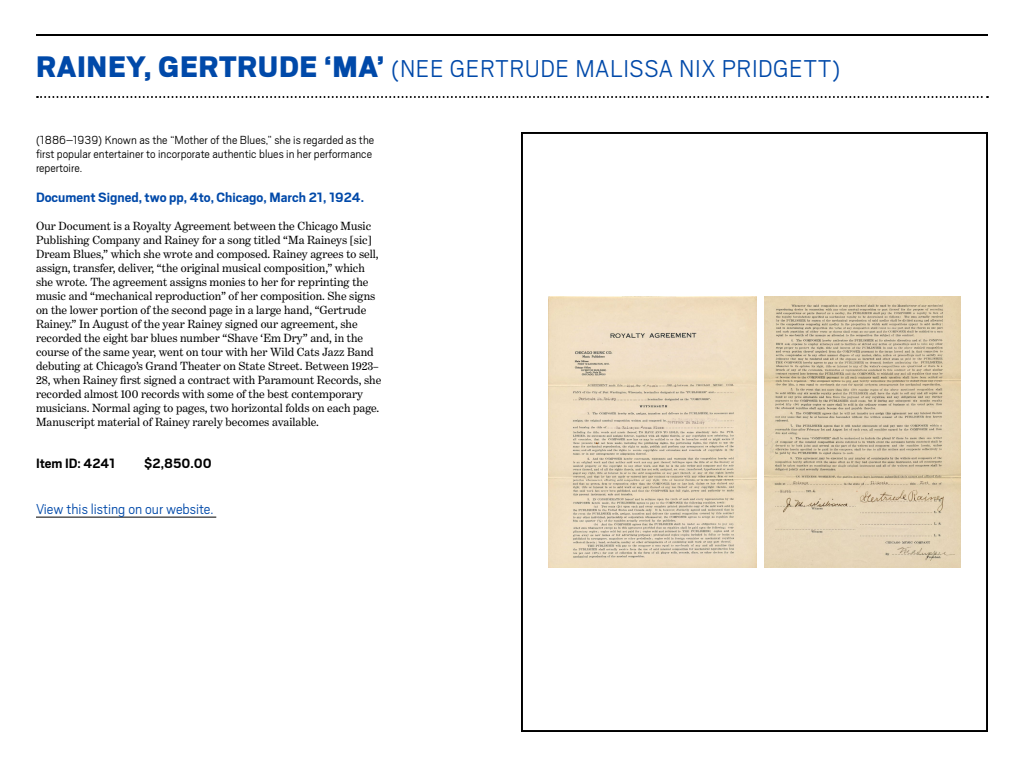
<style>
.page{position:relative;width:1024px;height:768px;background:#fff}
.page>*{position:absolute;margin:0;border:0;box-sizing:border-box;transform-origin:0 0}
.t1{font:300 27px "Scout";letter-spacing:.02em;color:#0049a9}
.t2{font:300 16px "Scout";color:#0049a9}
.t3{font:700 15px "Scout";color:#0049a9}
.t4{font:700 15px "Scout";color:#000}
.t5{font:300 13px/14px "Scout";color:#000}
.t6{font:12px/14px "Benton Modern";color:#000}
.s1{font-weight:900;font-size:33px}
</style>
<div class="page">
<div style="left:521px;top:132px;width:467px;height:600px;border:2px solid #000"></div>
<hr style="left:36px;top:517px;width:180px;height:1px;background:#000">
<hr style="left:36px;top:34px;width:952px;height:2px;background:#000">
<svg style="left:37px;top:96px;width:951px;height:2px"></svg>
<img style="left:548px;top:296px;width:209px;height:272px">
<img style="left:765px;top:296px;width:196px;height:272px">
<h1 class="t1" style="left:36px;top:54px;width:806px"><span class="s1">RAINEY, GERTRUDE ‘MA’</span> (NEE GERTRUDE MALISSA NIX PRIDGETT)</h1>
<p class="t5" style="left:36px;top:133px;width:340px">(1886–1939) Known as the “Mother of the Blues,” she is regarded as the first popular entertainer to incorporate authentic blues in her performance repertoire.</p>
<p class="t3" style="left:36px;top:189px;width:330px">Document Signed, two pp, 4to, Chicago, March 21, 1924.</p>
<p class="t6" style="left:36px;top:219px;width:347px">Our Document is a Royalty Agreement between the Chicago Music Publishing Company and Rainey for a song titled “Ma Raineys [sic] Dream Blues,” which she wrote and composed. Rainey agrees to sell, assign, transfer, deliver, “the original musical composition,” which she wrote. The agreement assigns monies to her for reprinting the music and “mechanical reproduction” of her composition. She signs on the lower portion of the second page in a large hand, “Gertrude Rainey.” In August of the year Rainey signed our agreement, she recorded the eight bar blues number “Shave ‘Em Dry” and, in the course of the same year, went on tour with her Wild Cats Jazz Band debuting at Chicago’s Grand Theater on State Street. Between 1923– 28, when Rainey first signed a contract with Paramount Records, she recorded almost 100 records with some of the best contemporary musicians. Normal aging to pages, two horizontal folds on each page.<br>Manuscript material of Rainey rarely becomes available.</p>
<p class="t4" style="left:36px;top:455px;width:81px">Item ID: 4241</p>
<p class="t4" style="left:144px;top:455px;width:69px">$2,850.00</p>
<h2 class="t2" style="left:36px;top:501px;width:179px">View this listing on our website.</h2>
</div>
